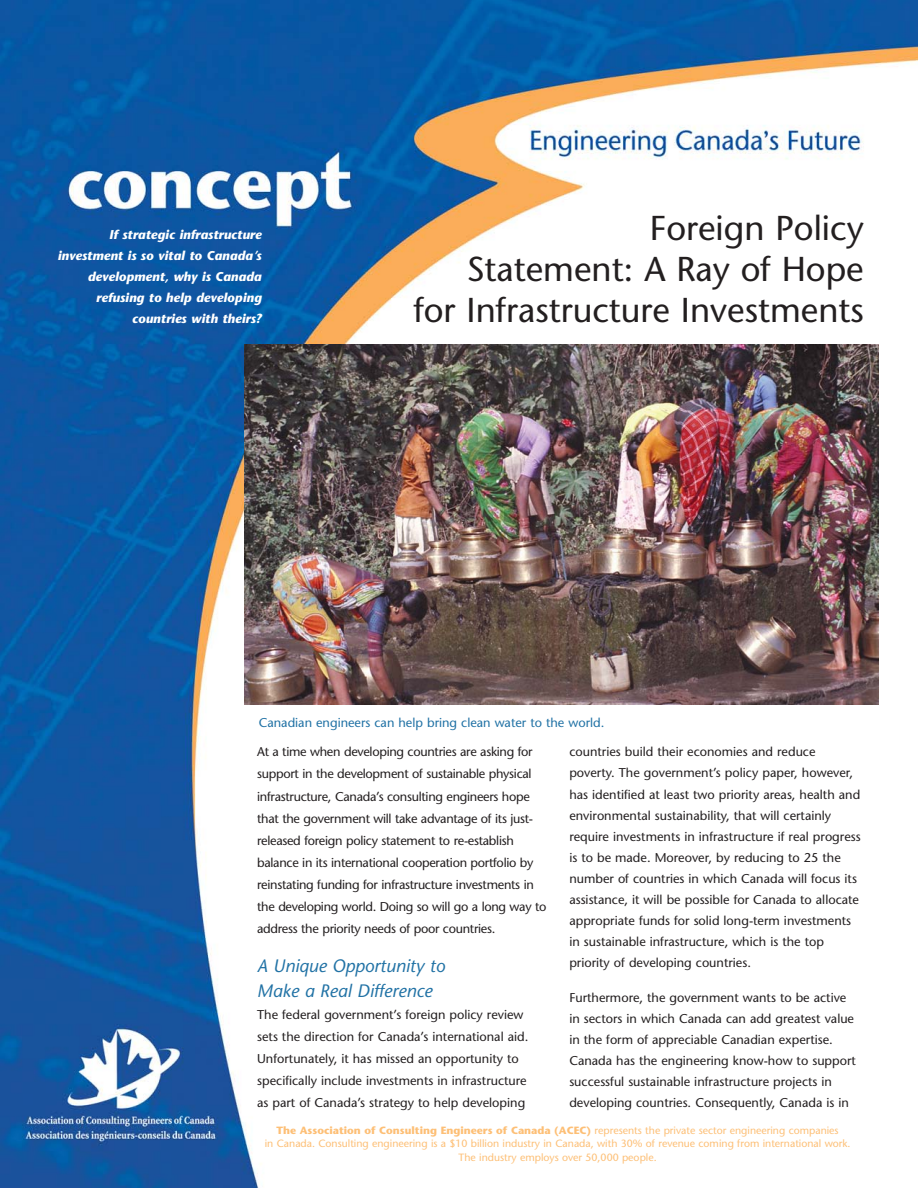
<style>
.page{position:relative;width:918px;height:1188px;background:#fff}
.page>*{position:absolute;margin:0;border:0;box-sizing:border-box;transform-origin:0 0}
.t1{font:34.5px/41.4px "Stone Sans";color:#231f20;text-align:right}
.t2{font:italic 18px/25px "Stone Sans";color:#2172a5}
.t3{font:12.75px/21.1px "Stone Sans";color:#231f20}
.t4{font:12.75px/22px "Stone Sans";letter-spacing:-.025em;color:#231f20}
.t5{font:italic 700 12.75px/21px "Stone Sans";color:#fff;text-align:right}
.t6{font:12.75px "Stone Sans";color:#2172a5}
.t7{font:10.5px/13.5px "Stone Sans";color:#fdbf76;text-align:center}
.s1{font-weight:700}
</style>
<div class="page">
<img style="left:0;top:0;width:918px;height:1188px">
<p class="t5" style="left:58px;top:225px;width:206px">If strategic infrastructure investment is so vital to Canada’s development, why is Canada refusing to help developing countries with theirs?</p>
<h1 class="t1" style="left:414px;top:211px;width:452px">Foreign Policy<br>Statement: A Ray of Hope<br>for Infrastructure Investments</h1>
<p class="t6" style="left:259px;top:717px;width:347px">Canadian engineers can help bring clean water to the world.</p>
<p class="t4" style="left:257px;top:742px;width:291px">At a time when developing countries are asking for support in the development of sustainable physical infrastructure, Canada’s consulting engineers hope that the government will take advantage of its just&shy;released foreign policy statement to re-establish balance in its international cooperation portfolio by reinstating funding for infrastructure investments in the developing world. Doing so will go a long way to address the priority needs of poor countries.</p>
<h2 class="t2" style="left:257px;top:955px;width:189px">A Unique Opportunity to<br>Make a Real Difference</h2>
<p class="t3" style="left:257px;top:1005px;width:273px;line-height:22px">The federal government’s foreign policy review sets the direction for Canada’s international aid.<br>Unfortunately, it has missed an opportunity to specifically include investments in infrastructure as part of Canada’s strategy to help developing</p>
<p class="t3" style="left:569px;top:743px;width:293px">countries build their economies and reduce poverty. The government’s policy paper, however, has identified at least two priority areas, health and environmental sustainability, that will certainly require investments in infrastructure if real progress is to be made. Moreover, by reducing to 25 the number of countries in which Canada will focus its assistance, it will be possible for Canada to allocate appropriate funds for solid long-term investments in sustainable infrastructure, which is the top priority of developing countries.</p>
<p class="t3" style="left:569px;top:988px;width:288px">Furthermore, the government wants to be active in sectors in which Canada can add greatest value in the form of appreciable Canadian expertise.<br>Canada has the engineering know-how to support successful sustainable infrastructure projects in developing countries. Consequently, Canada is in</p>
<p class="t7" style="left:265px;top:1124px;width:587px"><span class="s1">The Association of Consulting Engineers of Canada (ACEC)</span> represents the private sector engineering companies<br>in Canada. Consulting engineering is a $10 billion industry in Canada, with 30% of revenue coming from international work.<br>The industry employs over 50,000 people.</p>
</div>
